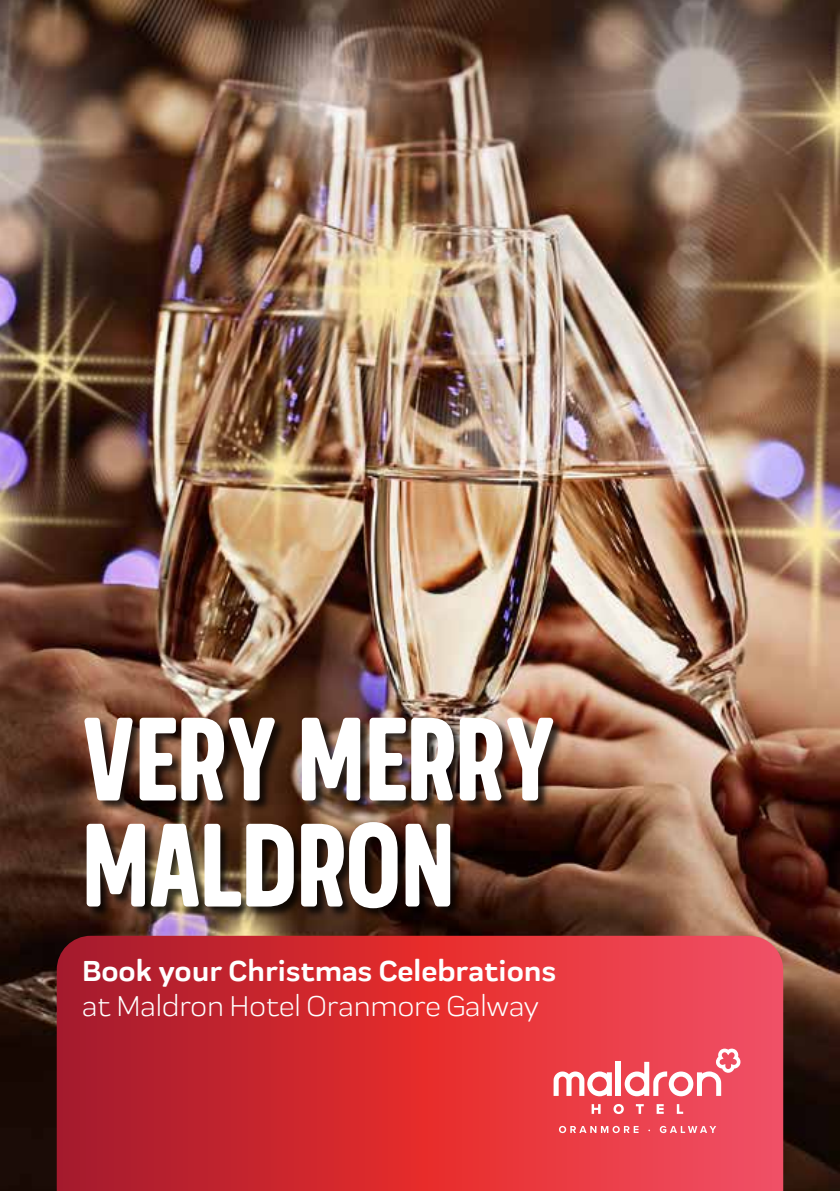
<style>
.page{position:relative;width:840px;height:1191px;background:#fff}
.page>*{position:absolute;margin:0;border:0;box-sizing:border-box;transform-origin:0 0}
.t1{font:700 condensed 124px/106px "Praktika Rnd";color:#fff}
.t2{font:700 30px "Praktika Rnd";color:#fff}
.t3{font:30px "Praktika Rnd";color:#fff}
</style>
<div class="page">
<img style="left:0;top:0;width:839px;height:1191px">
<svg style="left:57px;top:935px;width:725px;height:256px;background:#d53039"></svg>
<div style="left:84px;top:717px;width:481px;height:203px;background:#000;opacity:.75"></div>
<svg style="left:624px;top:1048px;width:116px;height:48px"></svg>
<div style="left:615px;top:1061px;width:5px;height:35px;background:#fff"></div>
<svg style="left:553px;top:1071px;width:58px;height:25px"></svg>
<svg style="left:591px;top:1104px;width:9px;height:9px"></svg>
<svg style="left:613px;top:1104px;width:10px;height:10px"></svg>
<svg style="left:635px;top:1104px;width:8px;height:9px"></svg>
<svg style="left:656px;top:1104px;width:7px;height:9px"></svg>
<svg style="left:676px;top:1104px;width:6px;height:9px"></svg>
<svg style="left:558px;top:1125px;width:157px;height:8px"></svg>
<h1 class="t1" style="left:82px;top:695px;width:475px">VERY MERRY<br>MALDRON</h1>
<p class="t2" style="left:82px;top:946px;width:475px">Book your Christmas Celebrations</p>
<p class="t3" style="left:82px;top:985px;width:458px">at Maldron Hotel Oranmore Galway</p>
</div>
